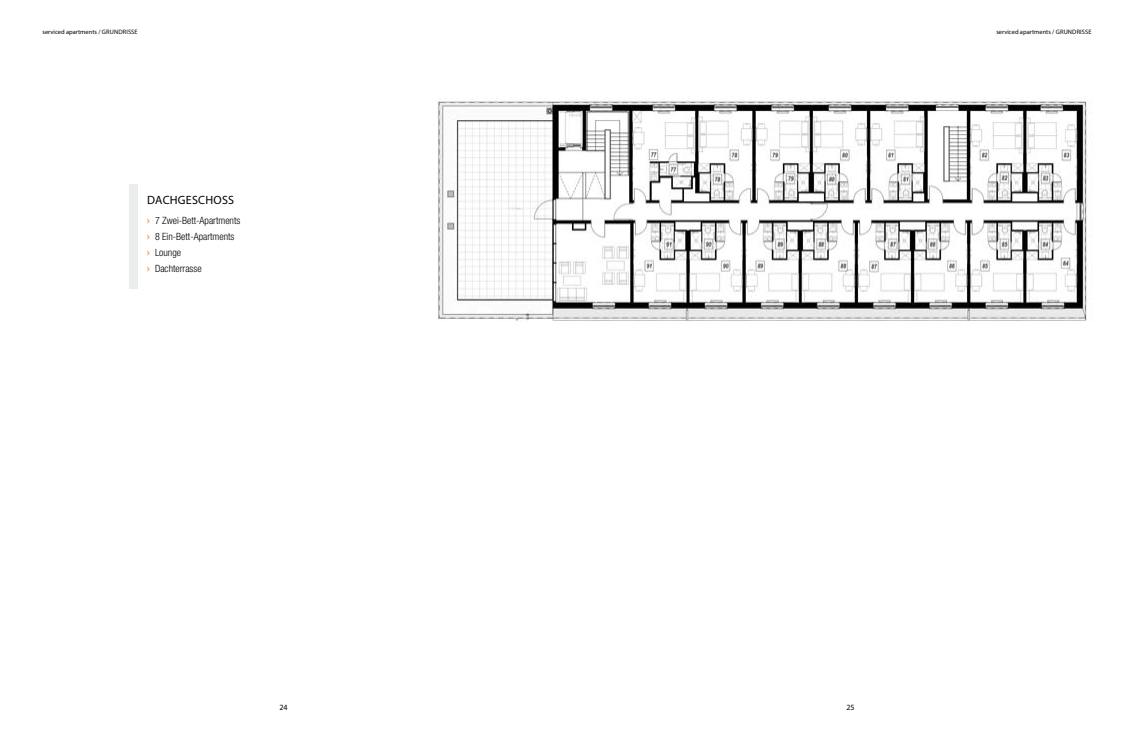
<style>
.page{position:relative;width:1134px;height:738px;background:#fff}
.page>*{position:absolute;margin:0;border:0;box-sizing:border-box;transform-origin:0 0}
.t1{font:12px "Myriad Pro";letter-spacing:.02em;color:#000}
.t2{font:300 condensed 10px/16px "Helvetica Neue LT Std";color:#000}
.t3{font:8px "Myriad Pro";color:#000}
.t4{font:6.4px "Myriad Pro";color:#000}
.s1{font-family:"Oswald";font-weight:700;font-stretch:normal;color:#f19946}
</style>
<div class="page">
<div style="left:130px;top:184px;width:8px;height:104px;background:#eaedec"></div>
<img style="left:438px;top:100px;width:653px;height:222px">
<p class="t4" style="left:43px;top:28px;width:97px">serviced apartments / GRUNDRISSE</p>
<p class="t1" style="left:147px;top:192px;width:88px">DACHGESCHOSS</p>
<p class="t2" style="left:147px;top:212px;width:95px"><span class="s1">›</span> 7 Zwei-Bett-Apartments <span class="s1">›</span> 8 Ein-Bett-Apartments<br><span class="s1">›</span> Lounge<br><span class="s1">›</span> Dachterrasse</p>
<p class="t4" style="left:996px;top:28px;width:97px">serviced apartments / GRUNDRISSE</p>
<p class="t3" style="left:279px;top:701px;width:10px">24</p>
<p class="t3" style="left:846px;top:701px;width:10px">25</p>
</div>
